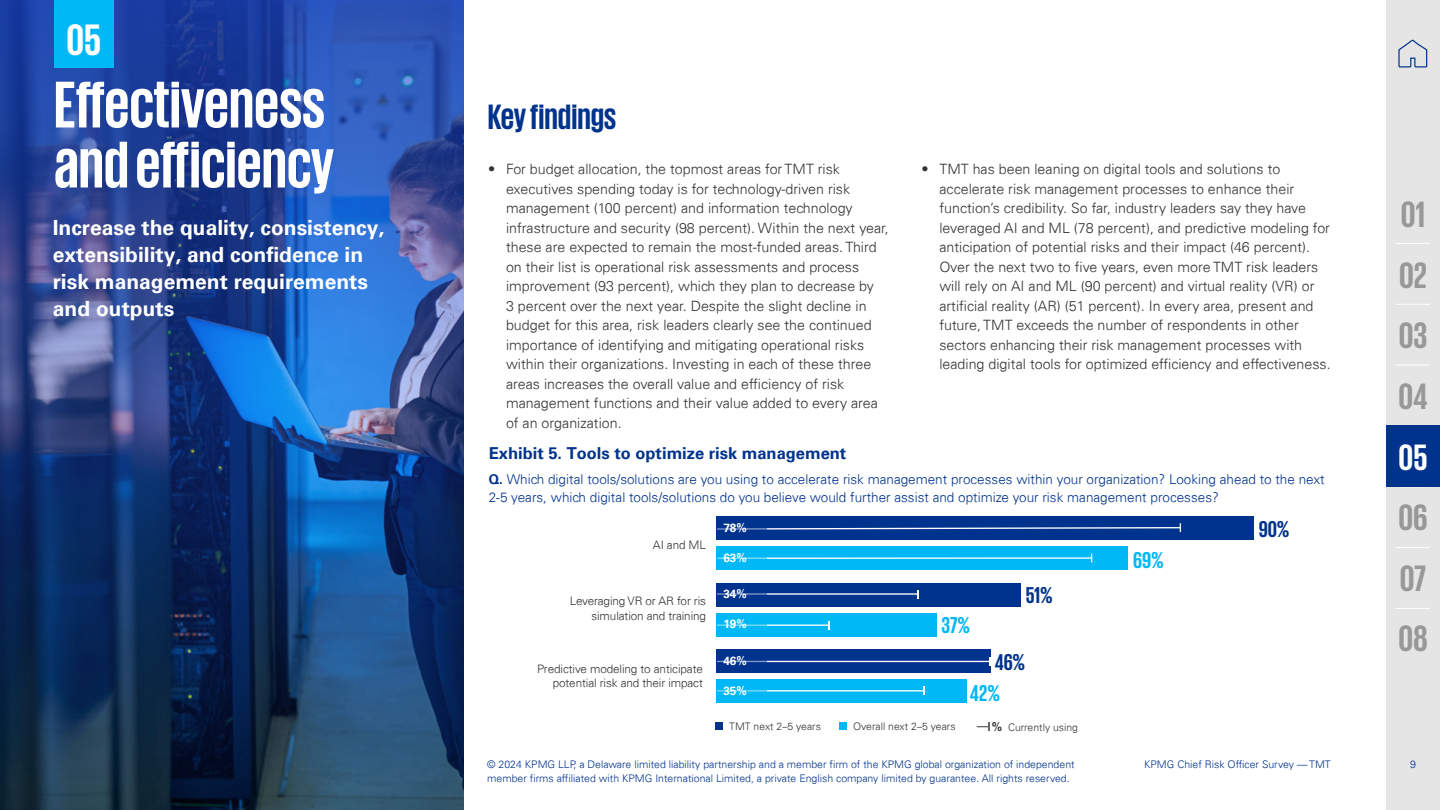
<style>
.page{position:relative;width:1440px;height:810px;background:#fff}
.page>*{position:absolute;margin:0;border:0;box-sizing:border-box;transform-origin:0 0}
.t1{font:700 67.5px/60px "KPMG";color:#fff}
.t2{font:700 45px "KPMG";color:#fff}
.t3{font:700 37.5px/60.4px "KPMG";color:#989898;text-align:justify}
.t4{font:700 37.5px "KPMG";color:#fff}
.t5{font:700 36px "KPMG";color:#00338d}
.t6{font:700 23.4px "KPMG";color:#00b8f5}
.t7{font:700 23.4px "KPMG";color:#00338d}
.t8{font:700 21px/27px "Univers";color:#fff}
.t9{font:700 16.5px "Univers";color:#00338d}
.t10{font:300 14.25px/19.5px "Univers 45";color:#333}
.t11{font:300 13.5px/18px "Univers 45";color:#00338d}
.t12{font:300 11.7px/14.4px "Univers 45";letter-spacing:-.01em;color:#333;text-align:right}
.t13{font:700 11.7px "Univers";color:#fff}
.t14{font:300 10.5px/13.5px "Univers 45";color:#00338d}
.t15{font:300 10.35px "Univers 45";color:#333}
.s1{font-family:"Univers";font-weight:700}
.s2{font-family:"Univers";font-weight:700;font-size:11.7px}
</style>
<div class="page">
<div style="left:1386px;top:0;width:54px;height:810px;background:#e5e5e5"></div>
<hr style="left:1395px;top:365px;width:34px;height:1px;background:#fff">
<hr style="left:1395px;top:304px;width:34px;height:1px;background:#fff">
<hr style="left:1395px;top:243px;width:34px;height:1px;background:#fff">
<hr style="left:1395px;top:547px;width:34px;height:1px;background:#fff">
<hr style="left:1395px;top:608px;width:34px;height:1px;background:#fff">
<svg style="left:1398px;top:39px;width:30px;height:29px"></svg>
<img style="left:0;top:0;width:463px;height:810px">
<div style="left:54px;top:0;width:59px;height:68px;background:#00b8f5"></div>
<div style="left:716px;top:546px;width:412px;height:24px;background:#00b8f5"></div>
<div style="left:716px;top:613px;width:221px;height:24px;background:#00b8f5"></div>
<div style="left:716px;top:679px;width:250px;height:24px;background:#00b8f5"></div>
<div style="left:716px;top:516px;width:537px;height:24px;background:#00338d"></div>
<div style="left:716px;top:583px;width:304px;height:24px;background:#00338d"></div>
<div style="left:716px;top:649px;width:274px;height:24px;background:#00338d"></div>
<div style="left:715px;top:722px;width:8px;height:8px;background:#00338d"></div>
<svg style="left:976px;top:722px;width:13px;height:9px"></svg>
<div style="left:839px;top:722px;width:8px;height:8px;background:#00b8f5"></div>
<svg style="left:767px;top:523px;width:414px;height:9px"></svg>
<hr style="left:717px;top:661px;width:273px;height:1px;background:#fff">
<hr style="left:717px;top:557px;width:374px;height:2px;background:#fff">
<hr style="left:717px;top:593px;width:201px;height:2px;background:#fff">
<svg style="left:917px;top:590px;width:2px;height:8px"></svg>
<hr style="left:717px;top:690px;width:207px;height:2px;background:#fff">
<svg style="left:923px;top:686px;width:2px;height:9px"></svg>
<hr style="left:717px;top:625px;width:111px;height:1px;background:#fff">
<svg style="left:717px;top:528px;width:50px;height:2px"></svg>
<svg style="left:717px;top:557px;width:50px;height:2px"></svg>
<svg style="left:717px;top:660px;width:50px;height:3px"></svg>
<svg style="left:717px;top:690px;width:50px;height:2px"></svg>
<svg style="left:717px;top:593px;width:50px;height:2px"></svg>
<svg style="left:717px;top:624px;width:50px;height:2px"></svg>
<div style="left:1386px;top:426px;width:54px;height:61px;background:#00338d"></div>
<h2 class="t2" style="left:66px;top:17px;width:36px">0 52</h2>
<h1 class="t1" style="left:54px;top:73px;width:281px">Effectiveness and efficiency</h1>
<h3 class="t8" style="left:53px;top:216px;width:333px">Increase the quality, consistency, extensibility, and confidence in risk management requirements and outputs</h3>
<h3 class="t5" style="left:488px;top:99px;width:130px">Key findings</h3>
<p class="t10" style="left:506px;top:159px;width:384px;text-indent:-18px">• For budget allocation, the topmost areas for TMT risk executives spending today is for technology-driven risk management (100 percent) and information technology infrastructure and security (98 percent). Within the next year, these are expected to remain the most-funded areas. Third on their list is operational risk assessments and process improvement (93 percent), which they plan to decrease by<br>3 percent over the next year. Despite the slight decline in budget for this area, risk leaders clearly see the continued importance of identifying and mitigating operational risks within their organizations. Investing in each of these three areas increases the overall value and efficiency of risk management functions and their value added to every area of an organization.</p>
<p class="t10" style="left:939px;top:159px;width:393px;text-indent:-18px">• TMT has been leaning on digital tools and solutions to accelerate risk management processes to enhance their function’s credibility. So far, industry leaders say they have leveraged AI and ML (78 percent), and predictive modeling for anticipation of potential risks and their impact (46 percent).<br>Over the next two to five years, even more TMT risk leaders will rely on AI and ML (90 percent) and virtual reality (VR) or artificial reality (AR) (51 percent). In every area, present and future, TMT exceeds the number of respondents in other sectors enhancing their risk management processes with leading digital tools for optimized efficiency and effectiveness.</p>
<p class="t9" style="left:489px;top:443px;width:359px">Exhibit 5. Tools to optimize risk management</p>
<p class="t11" style="left:489px;top:470px;width:837px"><span class="s1">Q.</span> Which digital tools/solutions are you using to accelerate risk management processes within your organization? Looking ahead to the next<br>2-5 years, which digital tools/solutions do you believe would further assist and optimize your risk management processes?</p>
<p class="t12" style="left:653px;top:537px;width:55px">AI and ML</p>
<p class="t12" style="left:570px;top:594px;width:138px">Leveraging VR or AR for ris simulation and training</p>
<p class="t12" style="left:537px;top:662px;width:167px">Predictive modeling to anticipate potential risk and their impact</p>
<p class="t13" style="left:723px;top:521px;width:25px">78%</p>
<p class="t13" style="left:723px;top:551px;width:25px">63%</p>
<p class="t13" style="left:723px;top:587px;width:25px">34%</p>
<h3 class="t7" style="left:1026px;top:584px;width:29px">51%</h3>
<p class="t13" style="left:723px;top:617px;width:25px">19%</p>
<h3 class="t6" style="left:941px;top:614px;width:30px">37%</h3>
<p class="t13" style="left:723px;top:654px;width:25px">46%</p>
<h3 class="t7" style="left:995px;top:651px;width:32px">46%</h3>
<p class="t13" style="left:723px;top:684px;width:25px">35%</p>
<h3 class="t6" style="left:970px;top:681px;width:32px">42%</h3>
<p class="t15" style="left:729px;top:720px;width:93px">TMT next 2–5 years</p>
<p class="t15" style="left:853px;top:720px;width:104px">Overall next 2–5 years</p>
<p class="t15" style="left:992px;top:721px;width:88px"><span class="s2">%</span> Currently using</p>
<h3 class="t6" style="left:1133px;top:548px;width:32px">69%</h3>
<h3 class="t7" style="left:1258px;top:517px;width:32px">90%</h3>
<p class="t14" style="left:487px;top:758px;width:589px">© 2024 KPMG LLP, a Delaware limited liability partnership and a member firm of the KPMG global organization of independent member firms affiliated with KPMG International Limited, a private English company limited by guarantee. All rights reserved.</p>
<p class="t14" style="left:1144px;top:758px;width:188px">KPMG Chief Risk Officer Survey — TMT</p>
<h3 class="t3" style="left:1398px;top:183px;width:31px">01<br>02<br>03<br>04</h3>
<h3 class="t4" style="left:1398px;top:439px;width:30px">05</h3>
<h3 class="t3" style="left:1398px;top:486px;width:31px">06<br>07<br>08</h3>
<p class="t14" style="left:1410px;top:758px;width:7px">9</p>
</div>
